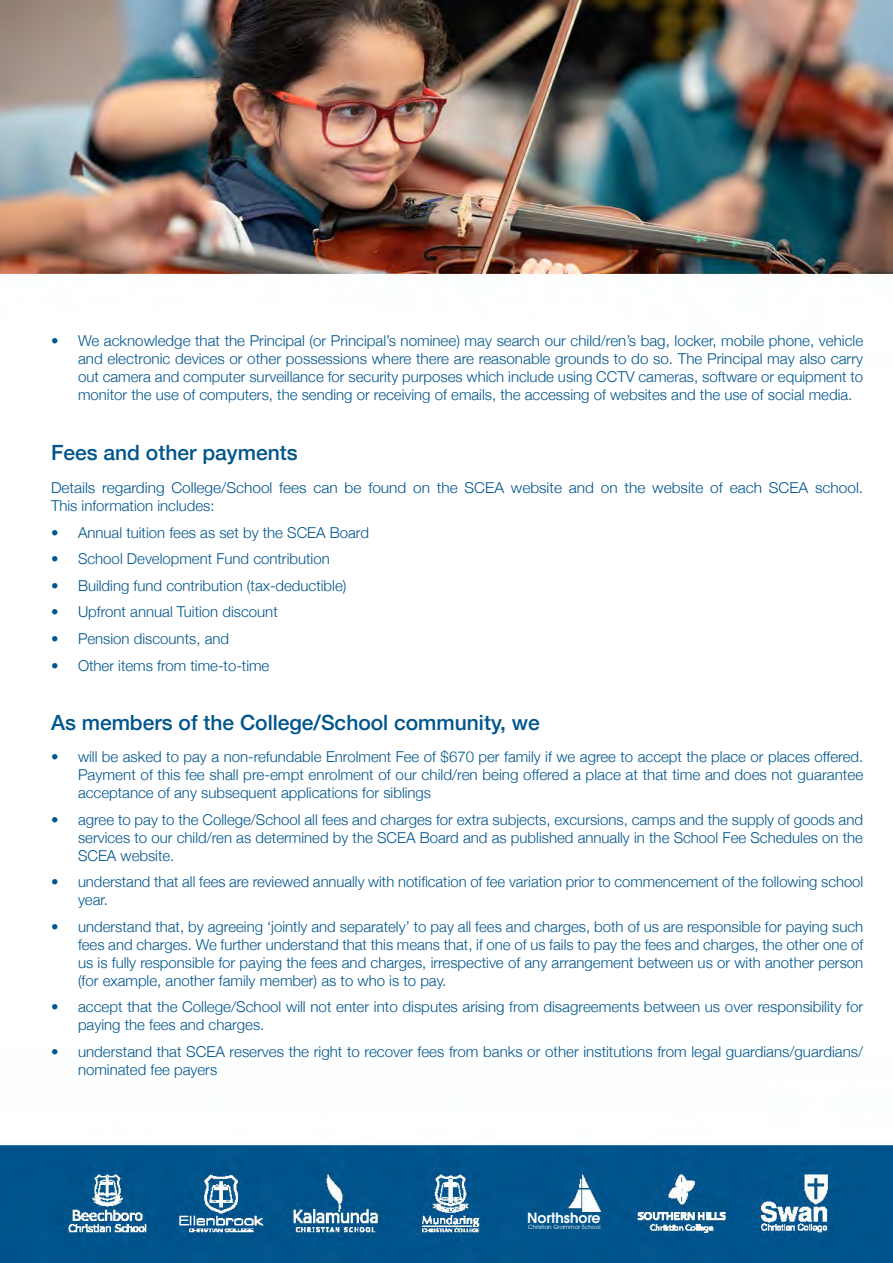
<style>
.page{position:relative;width:893px;height:1263px;background:#fff}
.page>*{position:absolute;margin:0;border:0;box-sizing:border-box;transform-origin:0 0}
.t1{font:500 21px "Helvetica Neue";color:#01558c}
.t2{font:300 15px/18px "Helvetica Neue";color:#01558c}
.t3{font:600 14.1px "ITC Avant Garde Pro";color:#fff}
.t4{font:5.7px "ITC Avant Garde Pro";color:#fff}
</style>
<div class="page">
<img style="left:0;top:0;width:893px;height:1263px">
<p class="t2" style="left:78px;top:331px;width:787px;text-align:justify;text-indent:-27px">• We acknowledge that the Principal (or Principal’s nominee) may search our child/ren’s bag, locker, mobile phone, vehicle and electronic devices or other possessions where there are reasonable grounds to do so. The Principal may also carry out camera and computer surveillance for security purposes which include using CCTV cameras, software or equipment to monitor the use of computers, the sending or receiving of emails, the accessing of websites and the use of social media.</p>
<h1 class="t1" style="left:51px;top:435px;width:248px">Fees and other payments</h1>
<p class="t2" style="left:51px;top:478px;width:814px">Details regarding College/School fees can be found on the SCEA website and on the website of each SCEA school.<br>This information includes:</p>
<p class="t2" style="left:51px;top:522px;width:319px">• Annual tuition fees as set by the SCEA Board</p>
<p class="t2" style="left:51px;top:549px;width:280px">• School Development Fund contribution</p>
<p class="t2" style="left:51px;top:575px;width:297px">• Building fund contribution (tax-deductible)</p>
<p class="t2" style="left:51px;top:602px;width:228px">• Upfront annual Tuition discount</p>
<p class="t2" style="left:51px;top:628px;width:180px">• Pension discounts, and</p>
<p class="t2" style="left:51px;top:655px;width:220px">• Other items from time-to-time</p>
<h1 class="t1" style="left:51px;top:706px;width:490px">As members of the College/School community, we</h1>
<p class="t2" style="left:78px;top:747px;width:787px;text-align:justify;text-indent:-27px">• will be asked to pay a non-refundable Enrolment Fee of $670 per family if we agree to accept the place or places offered.<br>Payment of this fee shall pre-empt enrolment of our child/ren being offered a place at that time and does not guarantee acceptance of any subsequent applications for siblings</p>
<p class="t2" style="left:78px;top:809px;width:787px;text-align:justify;text-indent:-27px">• agree to pay to the College/School all fees and charges for extra subjects, excursions, camps and the supply of goods and services to our child/ren as determined by the SCEA Board and as published annually in the School Fee Schedules on the SCEA website.</p>
<p class="t2" style="left:78px;top:872px;width:787px;text-indent:-27px">• understand that all fees are reviewed annually with notification of fee variation prior to commencement of the following school year.</p>
<p class="t2" style="left:78px;top:916px;width:787px;text-align:justify;text-indent:-27px">• understand that, by agreeing ‘jointly and separately’ to pay all fees and charges, both of us are responsible for paying such fees and charges. We further understand that this means that, if one of us fails to pay the fees and charges, the other one of us is fully responsible for paying the fees and charges, irrespective of any arrangement between us or with another person (for example, another family member) as to who is to pay.</p>
<p class="t2" style="left:78px;top:997px;width:787px;text-indent:-27px">• accept that the College/School will not enter into disputes arising from disagreements between us over responsibility for paying the fees and charges.</p>
<p class="t2" style="left:78px;top:1041px;width:787px;text-indent:-27px">• understand that SCEA reserves the right to recover fees from banks or other institutions from legal guardians/guardians/ nominated fee payers</p>
<p class="t3" style="left:527px;top:1208px;width:75px">Northshore</p>
<p class="t4" style="left:528px;top:1223px;width:74px">Christian Grammar School</p>
</div>
